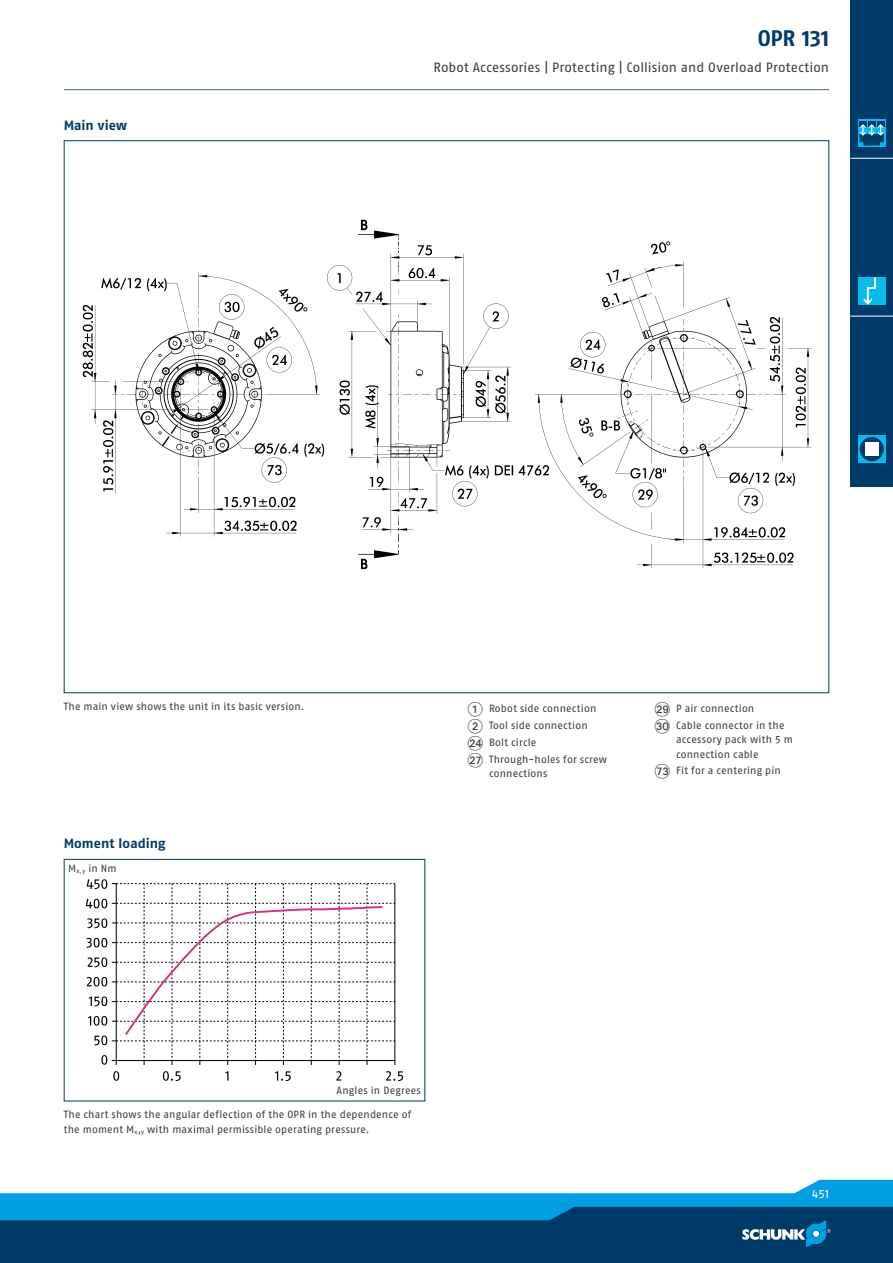
<style>
.page{position:relative;width:893px;height:1263px;background:#fff}
.page>*{position:absolute;margin:0;border:0;box-sizing:border-box;transform-origin:0 0}
.t1{font:700 22.5px "SCHUNK Fago Pro";color:#003a69}
.t2{font:13.5px "SCHUNK Fago Pro";letter-spacing:.005em;color:#3b3b3a}
.t3{font:700 13.5px "SCHUNK Fago Pro";color:#003a69}
.t4{font:12px "SCHUNK Fago Pro";color:#fff}
.t5{font:10.5px/17px "SCHUNK Fago Pro";letter-spacing:.015em;color:#3b3b3a}
.s1{font-family:"Deco Numbers LH Circle";font-size:15px}
</style>
<div class="page">
<div style="left:0;top:1202px;width:893px;height:61px;background:#003a69"></div>
<svg style="left:0;top:1180px;width:893px;height:67px"></svg>
<div style="left:850px;top:0;width:43px;height:486px;background:#003a69"></div>
<svg style="left:858px;top:120px;width:27px;height:27px"></svg>
<svg style="left:859px;top:121px;width:25px;height:24px"></svg>
<hr style="left:850px;top:158px;width:43px;height:1px;background:#fff">
<div style="left:858px;top:277px;width:27px;height:28px;background:#04bbee"></div>
<svg style="left:864px;top:277px;width:12px;height:28px"></svg>
<hr style="left:850px;top:316px;width:43px;height:1px;background:#fff">
<svg style="left:858px;top:435px;width:27px;height:28px"></svg>
<div style="left:860px;top:437px;width:24px;height:24px;background:#003a69;border-radius:50%"></div>
<div style="left:865px;top:442px;width:13px;height:14px;background:#fff"></div>
<hr style="left:64px;top:89px;width:765px;height:1px;background:#3e6791">
<img style="left:82px;top:219px;width:730px;height:351px">
<div style="left:64px;top:859px;width:361px;height:242px;border:1px solid #003a69"></div>
<svg style="left:163px;top:1071px;width:18px;height:10px"></svg>
<svg style="left:225px;top:1071px;width:3px;height:9px"></svg>
<svg style="left:275px;top:1071px;width:16px;height:10px"></svg>
<svg style="left:336px;top:1071px;width:5px;height:9px"></svg>
<svg style="left:386px;top:1071px;width:17px;height:10px"></svg>
<svg style="left:113px;top:1071px;width:6px;height:10px"></svg>
<svg style="left:86px;top:879px;width:309px;height:186px"></svg>
<p class="t3" style="left:64px;top:117px;width:65px">Main view</p>
<h1 class="t1" style="left:758px;top:24px;width:73px">OPR 131</h1>
<p class="t2" style="left:433px;top:60px;width:397px">Robot Accessories | Protecting | Collision and Overload Protection</p>
<p class="t5" style="left:64px;top:698px;width:242px">The main view shows the unit in its basic version.</p>
<p class="t5" style="left:468px;top:700px;width:141px"><span class="s1">1</span> Robot side connection<br><span class="s1">2</span> Tool side connection<br><span class="s1">BN</span> Bolt circle<br><span class="s1">BQ</span> Through-holes for screw</p>
<p class="t5" style="left:489px;top:765px;width:60px">connections</p>
<p class="t3" style="left:64px;top:836px;width:103px">Moment loading</p>
<p class="t5" style="left:68px;top:859px;width:50px">M<sub>x,y</sub> in Nm</p>
<p class="t5" style="left:655px;top:700px;width:131px"><span class="s1">BS</span> P air connection<br><span class="s1">CT</span> Cable connector in the</p>
<p class="t5" style="left:676px;top:733px;width:118px;line-height:14.2px">accessory pack with 5 m connection cable</p>
<p class="t5" style="left:655px;top:762px;width:128px"><span class="s1">GM</span> Fit for a centering pin</p>
<p class="t5" style="left:336px;top:1082px;width:86px">Angles in Degrees</p>
<p class="t5" style="left:64px;top:1107px;width:349px;line-height:14.2px">The chart shows the angular deflection of the OPR in the dependence of the moment M<sub>x</sub>,<sub>y</sub> with maximal permissible operating pressure.</p>
<p class="t4" style="left:812px;top:1186px;width:18px">451</p>
</div>
